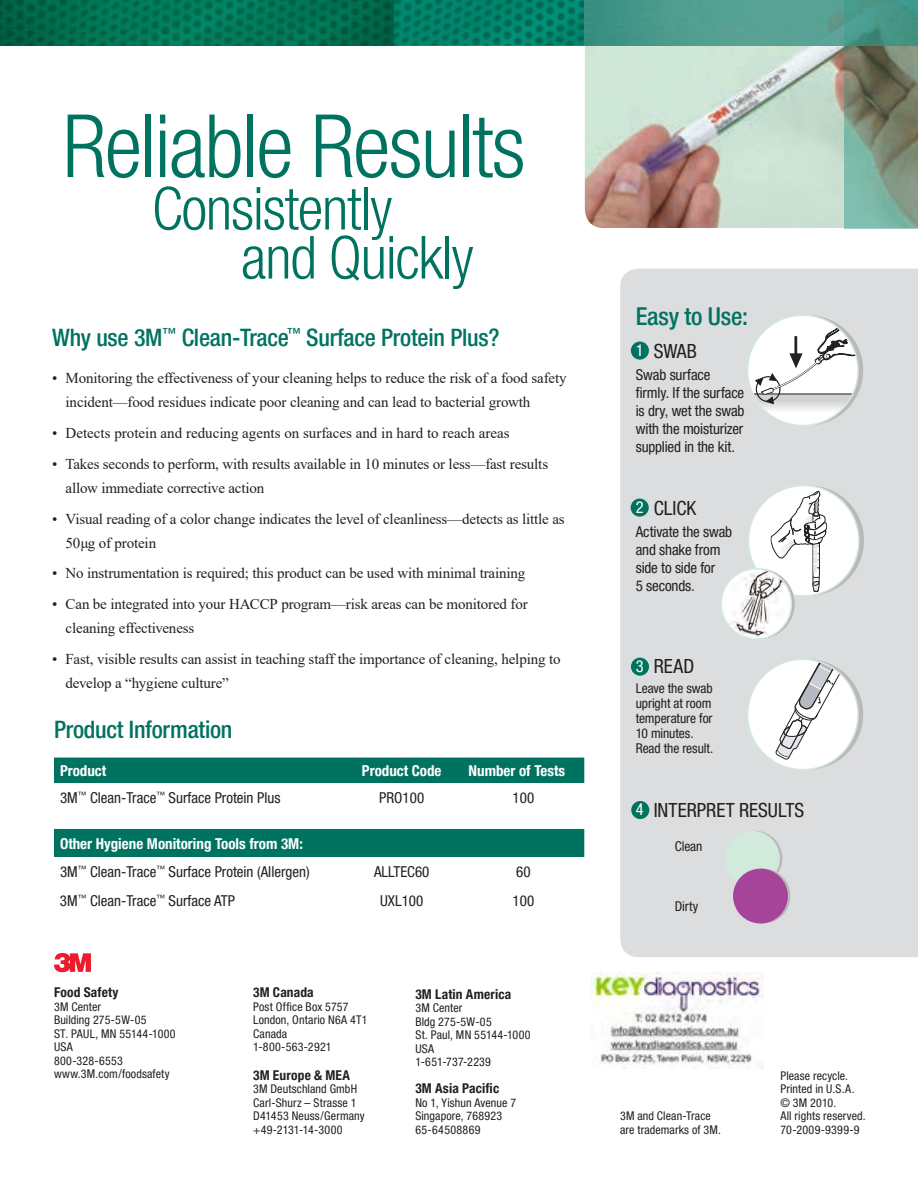
<style>
.page{position:relative;width:918px;height:1188px;background:#fff}
.page>*{position:absolute;margin:0;border:0;box-sizing:border-box;transform-origin:0 0}
.t1{font:300 condensed 87.45px "Helvetica Neue";letter-spacing:-.02em;color:#007360}
.t2{font:300 condensed 59.55px/49.1px "Helvetica Neue";letter-spacing:-.02em;color:#007360}
.t3{font:500 condensed 24.6px "Helvetica Neue";letter-spacing:-.01em;color:#007360}
.t4{font:500 condensed 24px "Helvetica Neue";letter-spacing:-.01em;color:#007360}
.t5{font:condensed 19.5px "Helvetica Neue";color:#231f20}
.t6{font:15px/24px "Times New Roman";letter-spacing:-.01em;color:#231f20}
.t7{font:condensed 15px/18px "Helvetica Neue";color:#231f20}
.t8{font:700 condensed 15px "Helvetica Neue";color:#fff}
.t9{font:condensed 13.5px/15px "Helvetica Neue";letter-spacing:-.005em;color:#231f20}
.t10{font:700 condensed 13.5px "Helvetica Neue";letter-spacing:.01em;color:#231f20}
.t11{font:condensed 12px/13.5px "Helvetica Neue";letter-spacing:.015em;color:#231f20}
.s1{font-weight:700;color:#fff}
.s2{font-size:16.5px;color:#fff}
</style>
<div class="page">
<img style="left:585px;top:46px;width:333px;height:182px">
<div style="left:620px;top:269px;width:298px;height:688px;background:#dcdddf"></div>
<div style="left:631px;top:658px;width:18px;height:18px;background:#007360;border-radius:50%"></div>
<div style="left:631px;top:801px;width:18px;height:18px;background:#007360;border-radius:50%"></div>
<div style="left:631px;top:499px;width:18px;height:18px;background:#007360;border-radius:50%"></div>
<div style="left:631px;top:342px;width:18px;height:18px;background:#007360;border-radius:50%"></div>
<img style="left:0;top:0;width:918px;height:46px">
<hr style="left:844px;top:228px;width:74px;height:1px;background:#a1cfc8">
<div style="left:748px;top:315px;width:110px;height:111px;background:#fff;border-radius:50%"></div>
<svg style="left:753px;top:323px;width:105px;height:89px"></svg>
<div style="left:747px;top:314px;width:112px;height:112px;border:2px solid #d2eadb;border-radius:50%"></div>
<svg style="left:753px;top:659px;width:110px;height:111px"></svg>
<div style="left:748px;top:659px;width:110px;height:111px;background:#fff;border-radius:50%"></div>
<svg style="left:775px;top:659px;width:71px;height:102px"></svg>
<div style="left:747px;top:659px;width:112px;height:111px;border:2px solid #d2eadb;border-radius:50%"></div>
<svg style="left:754px;top:485px;width:110px;height:111px"></svg>
<div style="left:748px;top:486px;width:111px;height:110px;background:#fff;border-radius:50%"></div>
<svg style="left:770px;top:486px;width:57px;height:106px"></svg>
<div style="left:748px;top:485px;width:112px;height:112px;border:2px solid #d2eadb;border-radius:50%"></div>
<img style="left:723px;top:569px;width:68px;height:70px">
<div style="left:720px;top:568px;width:72px;height:72px;border:2px solid #d2eadb;border-radius:50%"></div>
<div style="left:54px;top:758px;width:530px;height:25px;background:#007360"></div>
<div style="left:54px;top:829px;width:530px;height:28px;background:#007360"></div>
<div style="left:728px;top:831px;width:54px;height:55px;background:#bab9b9;border-radius:50%"></div>
<div style="left:725px;top:831px;width:55px;height:55px;background:#d2eadb;border-radius:50%"></div>
<svg style="left:736px;top:869px;width:54px;height:54px"></svg>
<div style="left:733px;top:869px;width:55px;height:54px;background:#a54499;border-radius:50%"></div>
<svg style="left:54px;top:953px;width:37px;height:19px"></svg>
<img style="left:0;top:0;width:394px;height:45px">
<img style="left:585px;top:0;width:1px;height:45px">
<img style="left:591px;top:972px;width:172px;height:96px">
<h1 class="t1" style="left:63px;top:96px;width:464px">Reliable Results</h1>
<h2 class="t2" style="left:241px;top:183px;width:234px;text-indent:-89px">Consistently and Quickly</h2>
<h3 class="t4" style="left:52px;top:323px;width:449px">Why use 3M<sup>™</sup> Clean-Trace<sup>™</sup> Surface Protein Plus?</h3>
<p class="t6" style="left:66px;top:366px;width:503px;text-indent:-14px">• Monitoring the effectiveness of your cleaning helps to reduce the risk of a food safety incident—food residues indicate poor cleaning and can lead to bacterial growth</p>
<p class="t6" style="left:52px;top:421px;width:459px">• Detects protein and reducing agents on surfaces and in hard to reach areas</p>
<p class="t6" style="left:66px;top:451px;width:484px;text-indent:-14px">• Takes seconds to perform, with results available in 10 minutes or less—fast results allow immediate corrective action</p>
<p class="t6" style="left:66px;top:506px;width:501px;text-indent:-14px">• Visual reading of a color change indicates the level of cleanliness—detects as little as<br>50µg of protein</p>
<p class="t6" style="left:52px;top:561px;width:475px">• No instrumentation is required; this product can be used with minimal training</p>
<p class="t6" style="left:66px;top:592px;width:464px;text-indent:-14px">• Can be integrated into your HACCP program—risk areas can be monitored for cleaning effectiveness</p>
<p class="t6" style="left:66px;top:646px;width:496px;text-indent:-14px">• Fast, visible results can assist in teaching staff the importance of cleaning, helping to develop a “hygiene culture”</p>
<h3 class="t4" style="left:54px;top:715px;width:180px">Product Information</h3>
<p class="t8" style="left:60px;top:762px;width:48px">Product</p>
<p class="t8" style="left:362px;top:762px;width:81px">Product Code</p>
<p class="t8" style="left:469px;top:762px;width:98px">Number of Tests</p>
<p class="t7" style="left:60px;top:789px;width:222px">3M<sup>™</sup> Clean-Trace<sup>™</sup> Surface Protein Plus</p>
<p class="t7" style="left:379px;top:789px;width:46px">PRO100</p>
<p class="t7" style="left:513px;top:789px;width:23px">100</p>
<p class="t7" style="left:60px;top:829px;width:251px;line-height:28.7px"><span class="s1">Other Hygiene Monitoring Tools from 3M:<br></span>3M<sup>™</sup> Clean-Trace<sup>™</sup> Surface Protein (Allergen)</p>
<p class="t7" style="left:374px;top:863px;width:57px">ALLTEC60</p>
<p class="t7" style="left:516px;top:863px;width:16px">60</p>
<p class="t7" style="left:60px;top:892px;width:177px">3M<sup>™</sup> Clean-Trace<sup>™</sup> Surface ATP</p>
<p class="t7" style="left:380px;top:892px;width:45px">UXL100</p>
<p class="t7" style="left:513px;top:892px;width:23px">100</p>
<p class="t10" style="left:54px;top:985px;width:66px">Food Safety</p>
<p class="t11" style="left:54px;top:1000px;width:123px">3M Center<br>Building 275-5W-05<br>ST. PAUL, MN 55144-1000<br>USA<br>800-328-6553 www.3M.com/foodsafety</p>
<p class="t10" style="left:253px;top:985px;width:62px">3M Canada</p>
<p class="t11" style="left:253px;top:1000px;width:116px">Post Office Box 5757<br>London, Ontario N6A 4T1<br>Canada<br>1-800-563-2921</p>
<p class="t10" style="left:253px;top:1067px;width:98px">3M Europe &amp; MEA</p>
<p class="t11" style="left:253px;top:1082px;width:113px">3M Deutschland GmbH<br>Carl-Shurz – Strasse 1<br>D41453 Neuss/Germany +49-2131-14-3000</p>
<p class="t10" style="left:415px;top:986px;width:98px">3M Latin America</p>
<p class="t11" style="left:415px;top:1001px;width:117px">3M Center<br>Bldg 275-5W-05<br>St. Paul, MN 55144-1000<br>USA<br>1-651-737-2239</p>
<p class="t10" style="left:415px;top:1080px;width:85px">3M Asia Pacific</p>
<p class="t11" style="left:415px;top:1096px;width:102px">No 1, Yishun Avenue 7<br>Singapore, 768923<br>65-64508869</p>
<h3 class="t3" style="left:636px;top:301px;width:114px">Easy to Use:</h3>
<h3 class="t5" style="left:636px;top:339px;width:63px"><span class="s2">1</span> SWAB</h3>
<p class="t7" style="left:636px;top:366px;width:110px">Swab surface firmly. If the surface is dry, wet the swab with the moisturizer supplied in the kit.</p>
<h3 class="t5" style="left:636px;top:497px;width:62px"><span class="s2">2</span> CLICK</h3>
<p class="t7" style="left:636px;top:523px;width:98px">Activate the swab and shake from side to side for<br>5 seconds.</p>
<h3 class="t5" style="left:636px;top:655px;width:60px"><span class="s2">3</span> READ</h3>
<p class="t9" style="left:636px;top:680px;width:79px">Leave the swab upright at room temperature for<br>10 minutes.<br>Read the result.</p>
<h3 class="t5" style="left:636px;top:799px;width:170px"><span class="s2">4</span> INTERPRET RESULTS</h3>
<p class="t9" style="left:675px;top:839px;width:29px">Clean</p>
<p class="t9" style="left:675px;top:899px;width:25px">Dirty</p>
<p class="t11" style="left:620px;top:1109px;width:103px">3M and Clean-Trace are trademarks of 3M.</p>
<p class="t11" style="left:780px;top:1069px;width:87px">Please recycle.<br>Printed in U.S.A. © 3M 2010.<br>All rights reserved.<br>70-2009-9399-9</p>
</div>
